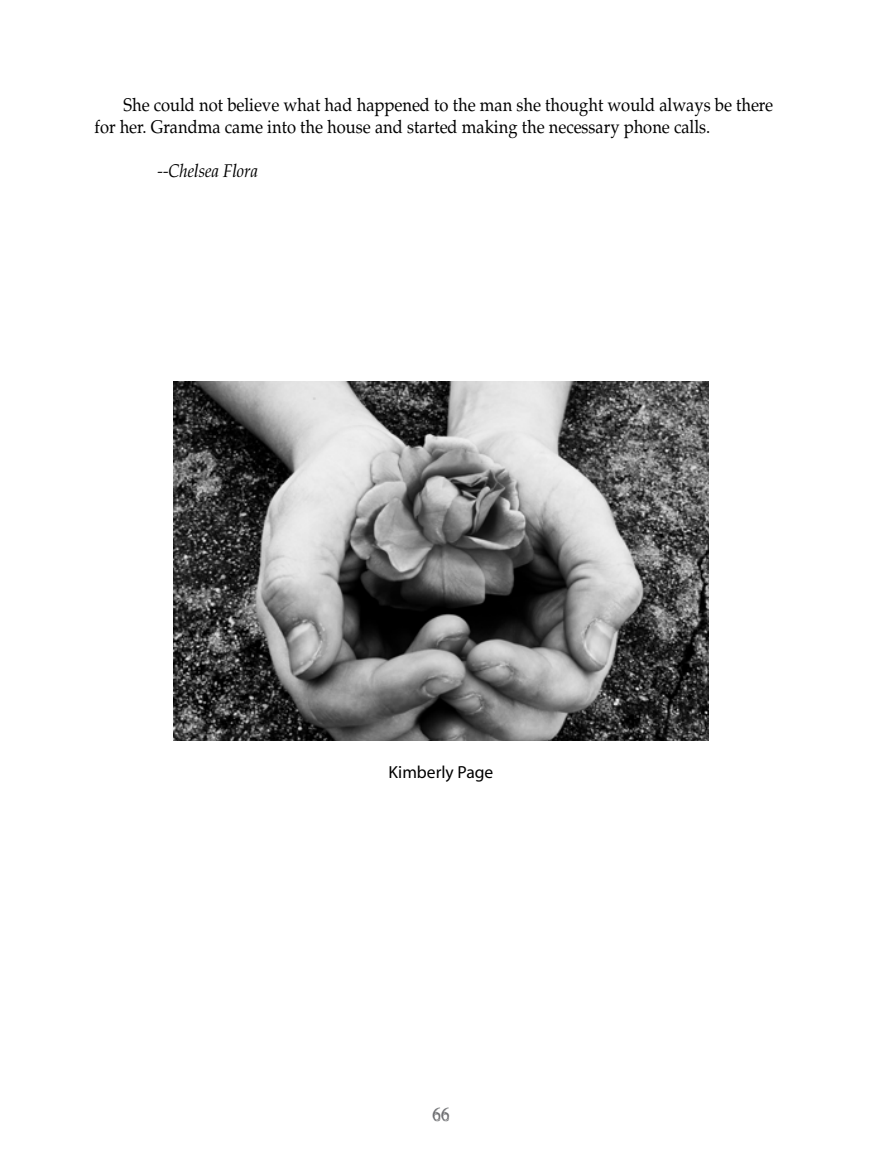
<style>
.page{position:relative;width:882px;height:1166px;background:#fff}
.page>*{position:absolute;margin:0;border:0;box-sizing:border-box;transform-origin:0 0}
.t1{font:18.38px/22.1px "Palatino";color:#000;scale:.9 1}
.t2{font:italic 18.38px "Palatino";color:#000;scale:.9 1}
.t3{font:17.5px "Myriad";color:#000}
.t4{font:17.5px "Wilderness";color:#6d6e71}
</style>
<div class="page">
<img style="left:174px;top:381px;width:534px;height:360px">
<p class="t1" style="left:94px;top:94px;width:756px;text-indent:29px">She could not believe what had happened to the man she thought would always be there for her. Grandma came into the house and started making the necessary phone calls.</p>
<p class="t2" style="left:158px;top:159px;width:113px">--Chelsea Flora</p>
<p class="t3" style="left:389px;top:763px;width:106px">Kimberly Page</p>
<p class="t4" style="left:432px;top:1105px;width:19px">66</p>
</div>
